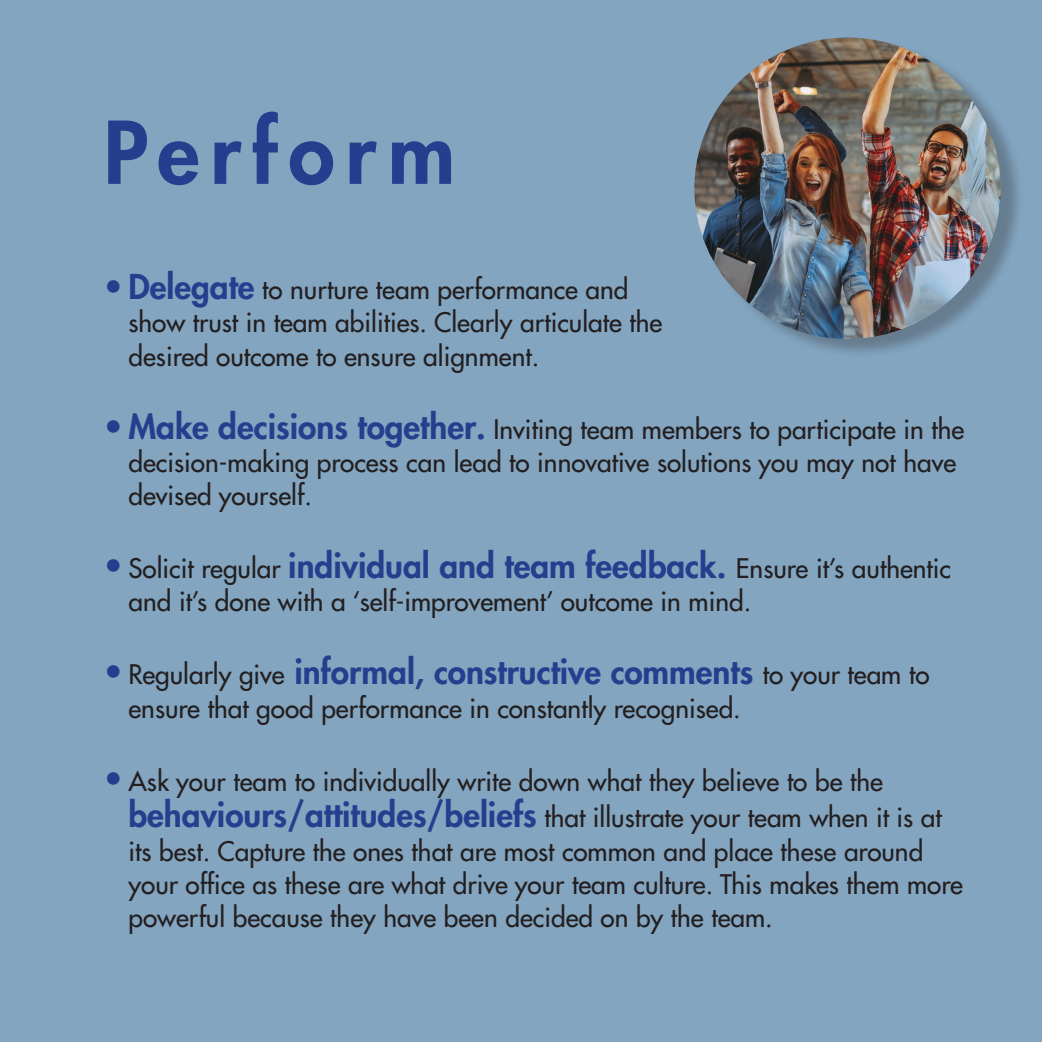
<style>
.page{position:relative;width:1042px;height:1042px;background:#83a5c0}
.page>*{position:absolute;margin:0;border:0;box-sizing:border-box;transform-origin:0 0}
.t1{font:800 84px "Futura LTW1 G";letter-spacing:.13em;color:#253f8e}
.t2{font:800 33.25px "Futura LTW1 G";color:#253f8e}
.t3{font:500 26.25px/33.2px "Futura LTW1 G";color:#231f20}
.s1{font-size:33.25px;color:#253f8e}
.s2{font-weight:800;font-size:33.25px;color:#253f8e}
.s3{font-weight:500}
.s4{font-weight:500;font-size:26.25px;color:#231f20}
</style>
<div class="page">
<div style="left:698px;top:38px;width:326px;height:321px;background:#231f20;opacity:.3"></div>
<img style="left:694px;top:38px;width:307px;height:301px">
<p class="t1" style="left:104px;top:79px;width:353px">Perform</p>
<p class="t3" style="left:128px;top:270px;width:535px;text-indent:-25px"><span class="s1">•</span> <span class="s2">Delegate</span> to nurture team performance and show trust in team abilities. Clearly articulate the desired outcome to ensure alignment.</p>
<p class="t3" style="left:128px;top:410px;width:837px;text-indent:-25px"><span class="s1">•</span> <span class="s2">Make decisions together.</span> Inviting team members to participate in the decision-making process can lead to innovative solutions you may not have devised yourself.</p>
<p class="t3" style="left:128px;top:549px;width:824px;text-indent:-25px"><span class="s1">•</span> Solicit regular <span class="s2">individual and team feedback.</span> Ensure it’s authentic and it’s done with a ‘self-improvement’ outcome in mind.</p>
<p class="t2" style="left:104px;top:643px;width:827px"><span class="s3">•</span> <span class="s4">Regularly give</span> informal, constructive comments <span class="s4">to your team to</span></p>
<p class="t3" style="left:128px;top:689px;width:614px">ensure that good performance in constantly recognised.</p>
<p class="t3" style="left:128px;top:760px;width:815px;line-height:36.8px;text-indent:-25px"><span class="s1">•</span> Ask your team to individually write down what they believe to be the <span class="s2">behaviours/attitudes/beliefs</span> that illustrate your team when it is at</p>
<p class="t3" style="left:128px;top:832px;width:836px">its best. Capture the ones that are most common and place these around your office as these are what drive your team culture. This makes them more powerful because they have been decided on by the team.</p>
</div>
